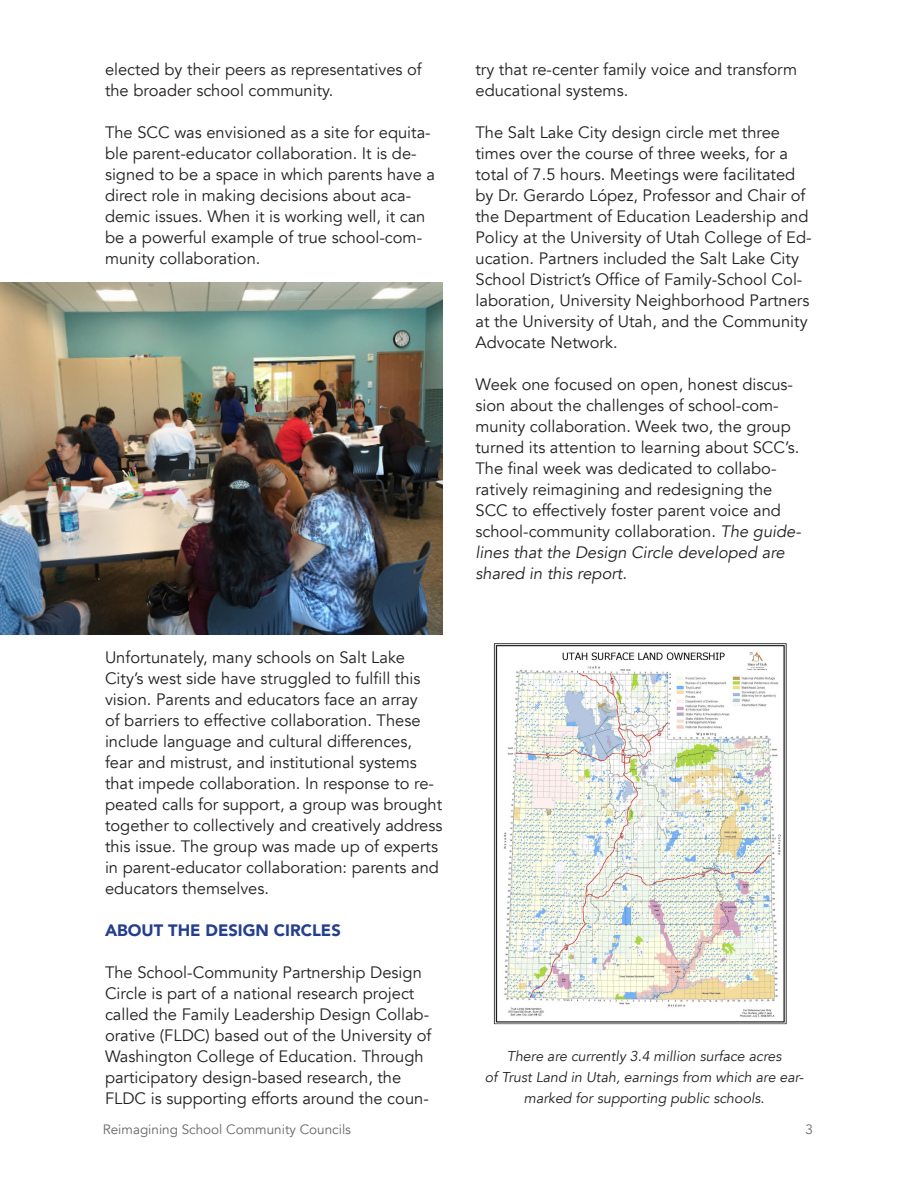
<style>
.page{position:relative;width:918px;height:1188px;background:#fff}
.page>*{position:absolute;margin:0;border:0;box-sizing:border-box;transform-origin:0 0}
.t1{font:16.5px/21px "Avenir";color:#231f20}
.t2{font:900 16.5px "Avenir";color:#253f8e}
.t3{font:italic 14.25px/21px "Avenir";color:#231f20;text-align:center}
.t4{font:13.5px "Avenir";color:#696768}
.s1{font-style:italic}
</style>
<div class="page">
<img style="left:0;top:282px;width:442px;height:352px">
<img style="left:493px;top:643px;width:294px;height:382px">
<p class="t1" style="left:105px;top:59px;width:318px">elected by their peers as representatives of the broader school community.</p>
<p class="t1" style="left:105px;top:122px;width:332px">The SCC was envisioned as a site for equita&shy;ble parent-educator collaboration. It is de&shy;signed to be a space in which parents have a direct role in making decisions about aca&shy;demic issues. When it is working well, it can be a powerful example of true school-com&shy;munity collaboration.</p>
<p class="t1" style="left:105px;top:647px;width:339px">Unfortunately, many schools on Salt Lake City’s west side have struggled to fulfill this vision. Parents and educators face an array<br>of barriers to effective collaboration. These include language and cultural differences, fear and mistrust, and institutional systems that impede collaboration. In response to re&shy;peated calls for support, a group was brought together to collectively and creatively address this issue. The group was made up of experts in parent-educator collaboration: parents and educators themselves.</p>
<p class="t2" style="left:105px;top:916px;width:237px">ABOUT THE DESIGN CIRCLES</p>
<p class="t1" style="left:105px;top:962px;width:328px">The School-Community Partnership Design Circle is part of a national research project called the Family Leadership Design Collab&shy;orative (FLDC) based out of the University of Washington College of Education. Through participatory design-based research, the FLDC is supporting efforts around the coun-</p>
<p class="t1" style="left:476px;top:59px;width:323px">try that re-center family voice and transform educational systems.</p>
<p class="t1" style="left:476px;top:122px;width:338px">The Salt Lake City design circle met three times over the course of three weeks, for a total of 7.5 hours. Meetings were facilitated by Dr. Gerardo López, Professor and Chair of the Department of Education Leadership and Policy at the University of Utah College of Ed&shy;ucation. Partners included the Salt Lake City School District’s Office of Family-School Col&shy;laboration, University Neighborhood Partners at the University of Utah, and the Community Advocate Network.</p>
<p class="t1" style="left:476px;top:374px;width:327px">Week one focused on open, honest discus&shy;sion about the challenges of school-com&shy;munity collaboration. Week two, the group turned its attention to learning about SCC’s.<br>The final week was dedicated to collabo&shy;ratively reimagining and redesigning the SCC to effectively foster parent voice and school-community collaboration. <span class="s1">The guide&shy;lines that the Design Circle developed are shared in this report.</span></p>
<p class="t3" style="left:507px;top:1046px;width:276px">There are currently 3.4 million surface acres</p>
<p class="t3" style="left:485px;top:1067px;width:320px">of Trust Land in Utah, earnings from which are ear&shy;marked for supporting public schools.</p>
<p class="t4" style="left:103px;top:1121px;width:250px">Reimagining School Community Councils</p>
<p class="t4" style="left:805px;top:1121px;width:9px">3</p>
</div>
